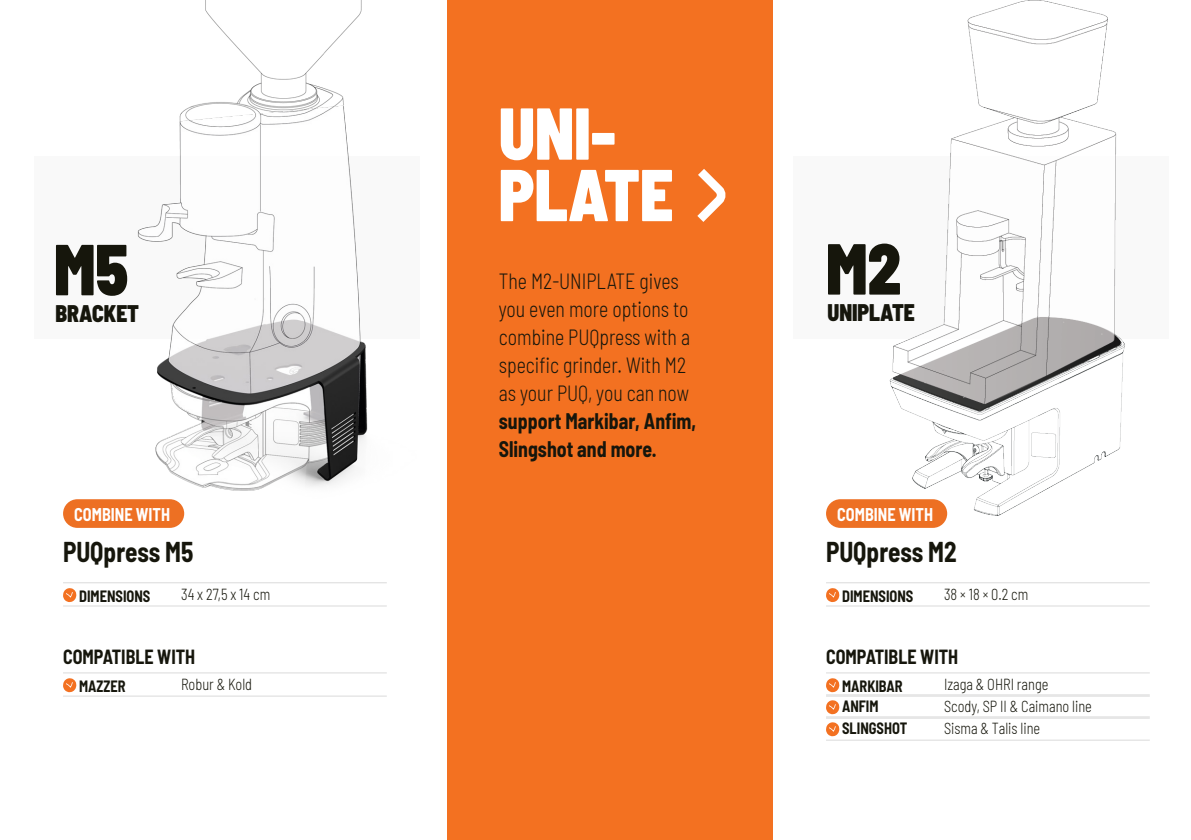
<style>
.page{position:relative;width:1191px;height:840px;background:#fff}
.page>*{position:absolute;margin:0;border:0;box-sizing:border-box;transform-origin:0 0}
.t1{font:900 semi-condensed 73.2px/61.4px "Barlow";color:#fff;scale:.9 1}
.t2{font:900 semi-condensed 72px "Barlow";color:#16160c;scale:.9 1}
.t3{font:700 semi-condensed 28px "Barlow";color:#16160c;scale:.9 1}
.t4{font:900 semi-condensed 24px "Barlow";color:#16160c;scale:.9 1}
.t5{font:300 semi-condensed 22px/28px "Barlow";color:#16160c;scale:.9 1}
.t6{font:700 semi-condensed 20px "Barlow";color:#16160c;scale:.9 1}
.t7{font:700 semi-condensed 18px "Barlow";color:#fff;scale:.9 1}
.t8{font:300 semi-condensed 16px "Barlow";color:#16160c;scale:.9 1}
.t9{font:700 semi-condensed 16px "Barlow";color:#16160c;scale:.9 1}
.s1{font-weight:700}
</style>
<div class="page">
<div style="left:34px;top:156px;width:386px;height:183px;background:#f9f9f9"></div>
<div style="left:793px;top:156px;width:375px;height:183px;background:#f9f9f9"></div>
<div style="left:446px;top:0;width:326px;height:839px;background:#f37121"></div>
<hr style="left:826px;top:672px;width:323px;height:1px;background:#dadada">
<hr style="left:826px;top:695px;width:323px;height:1px;background:#dadada">
<hr style="left:826px;top:694px;width:323px;height:1px;background:#dadada">
<hr style="left:826px;top:717px;width:323px;height:1px;background:#dadada">
<hr style="left:826px;top:716px;width:323px;height:1px;background:#dadada">
<hr style="left:826px;top:739px;width:323px;height:1px;background:#dadada">
<svg style="left:826px;top:678px;width:13px;height:13px"></svg>
<svg style="left:826px;top:700px;width:13px;height:13px"></svg>
<svg style="left:826px;top:722px;width:13px;height:13px"></svg>
<div style="left:826px;top:499px;width:121px;height:28px;background:#ed7023;border-radius:14px"></div>
<hr style="left:63px;top:672px;width:324px;height:1px;background:#dadada">
<hr style="left:63px;top:695px;width:324px;height:1px;background:#dadada">
<svg style="left:63px;top:678px;width:13px;height:13px"></svg>
<div style="left:63px;top:499px;width:121px;height:28px;background:#ed7023;border-radius:14px"></div>
<img style="left:81px;top:0;width:287px;height:513px">
<img style="left:866px;top:0;width:259px;height:528px">
<svg style="left:697px;top:169px;width:29px;height:53px"></svg>
<hr style="left:63px;top:582px;width:324px;height:1px;background:#dadada">
<hr style="left:63px;top:605px;width:324px;height:1px;background:#dadada">
<svg style="left:63px;top:588px;width:13px;height:13px"></svg>
<hr style="left:826px;top:582px;width:323px;height:1px;background:#dadada">
<hr style="left:826px;top:605px;width:323px;height:1px;background:#dadada">
<svg style="left:826px;top:588px;width:13px;height:13px"></svg>
<p class="t1" style="left:499px;top:99px;width:195px">UNI-<br>PLATE</p>
<p class="t2" style="left:54px;top:217px;width:84px">M5</p>
<p class="t4" style="left:55px;top:295px;width:94px">BRACKET</p>
<p class="t5" style="left:499px;top:265px;width:221px">The M2-UNIPLATE gives you even more options to combine PUQpress with a specific grinder. With M2 as your PUQ, you can now <span class="s1">support Markibar, Anfim,<br>Slingshot and more.</span></p>
<p class="t2" style="left:826px;top:216px;width:85px">M2</p>
<p class="t4" style="left:827px;top:295px;width:99px">UNIPLATE</p>
<p class="t7" style="left:74px;top:501px;width:108px">COMBINE WITH</p>
<p class="t7" style="left:837px;top:501px;width:108px">COMBINE WITH</p>
<p class="t3" style="left:63px;top:531px;width:146px">PUQpress M5</p>
<p class="t3" style="left:826px;top:531px;width:147px">PUQpress M2</p>
<p class="t9" style="left:79px;top:584px;width:81px">DIMENSIONS</p>
<p class="t8" style="left:181px;top:582px;width:101px">34 x 27,5 x 14 cm</p>
<p class="t9" style="left:842px;top:584px;width:81px">DIMENSIONS</p>
<p class="t8" style="left:944px;top:582px;width:95px">38 × 18 × 0.2 cm</p>
<p class="t6" style="left:63px;top:642px;width:148px">COMPATIBLE WITH</p>
<p class="t9" style="left:79px;top:674px;width:53px">MAZZER</p>
<p class="t8" style="left:181px;top:672px;width:80px">Robur &amp; Kold</p>
<p class="t6" style="left:826px;top:642px;width:148px">COMPATIBLE WITH</p>
<p class="t9" style="left:842px;top:674px;width:69px">MARKIBAR</p>
<p class="t8" style="left:944px;top:672px;width:117px">Izaga &amp; OHRI range</p>
<p class="t9" style="left:842px;top:694px;width:42px">ANFIM</p>
<p class="t8" style="left:944px;top:694px;width:166px">Scody, SP II &amp; Caimano line</p>
<p class="t9" style="left:842px;top:716px;width:74px">SLINGSHOT</p>
<p class="t8" style="left:944px;top:716px;width:108px">Sisma &amp; Talis line</p>
</div>
